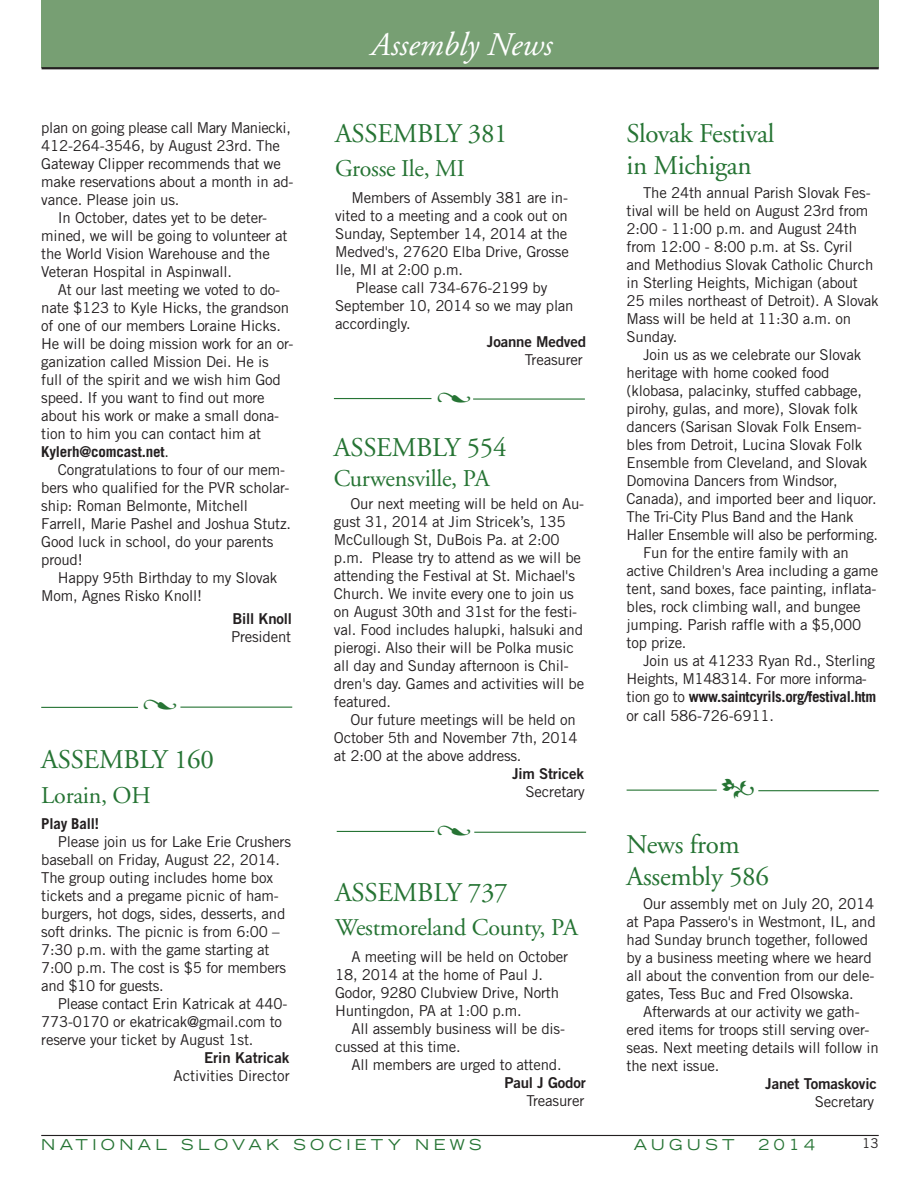
<style>
.page{position:relative;width:920px;height:1190px;background:#fff}
.page>*{position:absolute;margin:0;border:0;box-sizing:border-box;transform-origin:0 0}
.t1{font:italic 33px "Adobe Garamond";color:#fff}
.t2{font:27px/32.4px "Adobe Garamond";letter-spacing:-.01em;color:#267434}
.t3{font:24px "Adobe Garamond";letter-spacing:-.01em;color:#267434}
.t4{font:15px/18px "Trade Gothic";letter-spacing:-.015em;color:#231f20}
.t5{font:700 15px "Trade Gothic";letter-spacing:-.02em;color:#231f20}
.t6{font:15px "Trade Gothic Bold Two";letter-spacing:-.01em;color:#231f20}
.t7{font:expanded 15px "Trade Gothic LH";letter-spacing:.29em;color:#267434}
.t8{font:13.5px "Trade Gothic";color:#231f20}
.s1{font-weight:400}
</style>
<div class="page">
<div style="left:41px;top:0;width:837px;height:68px;background:#779f73"></div>
<hr style="left:42px;top:67px;width:836px;height:2px;background:#231f20">
<hr style="left:41px;top:1134px;width:837px;height:2px;background:#231f20">
<hr style="left:180px;top:706px;width:112px;height:1px;background:#267434">
<hr style="left:41px;top:706px;width:97px;height:2px;background:#267434">
<hr style="left:474px;top:831px;width:112px;height:1px;background:#267434">
<hr style="left:337px;top:830px;width:97px;height:2px;background:#267434">
<hr style="left:473px;top:398px;width:112px;height:1px;background:#267434">
<hr style="left:334px;top:398px;width:97px;height:1px;background:#267434">
<hr style="left:758px;top:790px;width:120px;height:1px;background:#267434">
<hr style="left:626px;top:789px;width:90px;height:1px;background:#267434">
<p class="t4" style="left:41px;top:120px;width:251px">plan on going please call Mary Maniecki,</p>
<p class="t4" style="left:41px;top:138px;width:240px">412-264-3546, by August 23rd. The</p>
<p class="t4" style="left:41px;top:156px;width:241px">Gateway Clipper recommends that we</p>
<p class="t4" style="left:41px;top:174px;width:254px">make reservations about a month in ad-</p>
<p class="t4" style="left:41px;top:192px;width:140px">vance. Please join us.</p>
<p class="t4" style="left:58px;top:210px;width:211px">In October, dates yet to be deter-</p>
<p class="t4" style="left:41px;top:228px;width:248px">mined, we will be going to volunteer at</p>
<p class="t4" style="left:41px;top:246px;width:230px">the World Vision Warehouse and the</p>
<p class="t4" style="left:41px;top:264px;width:192px">Veteran Hospital in Aspinwall.</p>
<p class="t4" style="left:58px;top:282px;width:224px">At our last meeting we voted to do-</p>
<p class="t4" style="left:41px;top:300px;width:249px">nate $123 to Kyle Hicks, the grandson</p>
<p class="t4" style="left:41px;top:318px;width:241px">of one of our members Loraine Hicks.</p>
<p class="t4" style="left:41px;top:336px;width:254px">He will be doing mission work for an or-</p>
<p class="t4" style="left:41px;top:354px;width:229px">ganization called Mission Dei. He is</p>
<p class="t4" style="left:41px;top:372px;width:241px">full of the spirit and we wish him God</p>
<p class="t4" style="left:41px;top:390px;width:225px">speed. If you want to find out more</p>
<p class="t4" style="left:41px;top:408px;width:239px">about his work or make a small dona-</p>
<p class="t4" style="left:41px;top:426px;width:221px">tion to him you can contact him at</p>
<p class="t5" style="left:41px;top:446px;width:129px">Kylerh@comcast.net<span class="s1">.</span></p>
<p class="t4" style="left:58px;top:462px;width:229px">Congratulations to four of our mem-</p>
<p class="t4" style="left:41px;top:480px;width:250px">bers who qualified for the PVR scholar-</p>
<p class="t4" style="left:41px;top:498px;width:208px">ship: Roman Belmonte, Mitchell</p>
<p class="t4" style="left:41px;top:516px;width:251px">Farrell, Marie Pashel and Joshua Stutz.</p>
<p class="t4" style="left:41px;top:534px;width:234px">Good luck in school, do your parents</p>
<p class="t4" style="left:41px;top:552px;width:43px">proud!</p>
<p class="t4" style="left:58px;top:570px;width:221px">Happy 95th Birthday to my Slovak</p>
<p class="t4" style="left:41px;top:588px;width:162px">Mom, Agnes Risko Knoll!</p>
<p class="t6" style="left:232px;top:612px;width:61px">Bill Knoll</p>
<p class="t4" style="left:231px;top:628px;width:62px">President</p>
<h2 class="t2" style="left:41px;top:746px;width:174px">ASSEMBLY 160</h2>
<h3 class="t3" style="left:41px;top:785px;width:111px">Lorain, OH</h3>
<p class="t5" style="left:41px;top:818px;width:59px">Play Ball!</p>
<p class="t4" style="left:41px;top:834px;width:251px;text-indent:17px">Please join us for Lake Erie Crushers baseball on Friday, August 22, 2014.<br>The group outing includes home box tickets and a pregame picnic of ham&shy;burgers, hot dogs, sides, desserts, and soft drinks. The picnic is from 6:00 – 7:30 p.m. with the game starting at 7:00 p.m. The cost is $5 for members and $10 for guests.</p>
<p class="t4" style="left:41px;top:996px;width:248px;text-indent:17px">Please contact Erin Katricak at 440-<br>773-0170 or ekatricak@gmail.com to reserve your ticket by August 1st.</p>
<p class="t6" style="left:204px;top:1052px;width:87px">Erin Katricak</p>
<p class="t4" style="left:173px;top:1068px;width:118px">Activities Director</p>
<h1 class="t1" style="left:369px;top:32px;width:183px">Assembly News</h1>
<h2 class="t2" style="left:335px;top:119px;width:174px">ASSEMBLY 381</h2>
<h3 class="t3" style="left:335px;top:159px;width:131px">Grosse Ile, MI</h3>
<p class="t4" style="left:335px;top:190px;width:235px;text-align:justify;text-indent:17px">Members of Assembly 381 are in&shy;vited to a meeting and a cook out on Sunday, September 14, 2014 at the Medved's, 27620 Elba Drive, Grosse Ile, MI at 2:00 p.m.</p>
<p class="t4" style="left:335px;top:280px;width:240px;text-indent:21px">Please call 734-676-2199 by<br>September 10, 2014 so we may plan accordingly.</p>
<p class="t6" style="left:487px;top:336px;width:101px">Joanne Medved</p>
<p class="t4" style="left:525px;top:352px;width:59px">Treasurer</p>
<h2 class="t2" style="left:334px;top:434px;width:174px">ASSEMBLY 554</h2>
<h3 class="t3" style="left:334px;top:469px;width:157px">Curwensville, PA</h3>
<p class="t4" style="left:334px;top:496px;width:252px;text-indent:17px">Our next meeting will be held on Au&shy;gust 31, 2014 at Jim Stricek’s, 135<br>McCullough St, DuBois Pa. at 2:00 p.m. Please try to attend as we will be attending the Festival at St. Michael's Church. We invite every one to join us on August 30th and 31st for the festi&shy;val. Food includes halupki, halsuki and pierogi. Also their will be Polka music all day and Sunday afternoon is Chil&shy;dren's day. Games and activities will be featured.</p>
<p class="t4" style="left:334px;top:712px;width:245px;text-indent:17px">Our future meetings will be held on<br>October 5th and November 7th, 2014 at 2:00 at the above address.</p>
<p class="t6" style="left:512px;top:768px;width:73px">Jim Stricek</p>
<p class="t4" style="left:525px;top:784px;width:61px">Secretary</p>
<h2 class="t2" style="left:335px;top:878px;width:174px">ASSEMBLY 737</h2>
<h3 class="t3" style="left:335px;top:918px;width:244px">Westmoreland County, PA</h3>
<p class="t4" style="left:335px;top:949px;width:234px;text-indent:17px">A meeting will be held on October<br>18, 2014 at the home of Paul J.<br>Godor, 9280 Clubview Drive, North<br>Huntingdon, PA at 1:00 p.m.</p>
<p class="t4" style="left:335px;top:1021px;width:231px;text-indent:17px">All assembly business will be dis&shy;cussed at this time.</p>
<p class="t4" style="left:351px;top:1057px;width:211px">All members are urged to attend.</p>
<p class="t6" style="left:504px;top:1077px;width:83px">Paul J Godor</p>
<p class="t4" style="left:526px;top:1093px;width:59px">Treasurer</p>
<h2 class="t2" style="left:626px;top:119px;width:149px">Slovak Festival in Michigan</h2>
<p class="t4" style="left:626px;top:185px;width:254px;text-indent:17px">The 24th annual Parish Slovak Fes&shy;tival will be held on August 23rd from<br>2:00 - 11:00 p.m. and August 24th from 12:00 - 8:00 p.m. at Ss. Cyril and Methodius Slovak Catholic Church in Sterling Heights, Michigan (about<br>25 miles northeast of Detroit). A Slovak<br>Mass will be held at 11:30 a.m. on<br>Sunday.</p>
<p class="t4" style="left:643px;top:347px;width:219px">Join us as we celebrate our Slovak</p>
<p class="t4" style="left:626px;top:365px;width:204px">heritage with home cooked food</p>
<p class="t4" style="left:626px;top:383px;width:237px">(klobasa, palacinky, stuffed cabbage,</p>
<p class="t4" style="left:626px;top:401px;width:233px">pirohy, gulas, and more), Slovak folk</p>
<p class="t4" style="left:626px;top:419px;width:237px">dancers (Sarisan Slovak Folk Ensem-</p>
<p class="t4" style="left:626px;top:437px;width:237px">bles from Detroit, Lucina Slovak Folk</p>
<p class="t4" style="left:626px;top:455px;width:242px">Ensemble from Cleveland, and Slovak</p>
<p class="t4" style="left:626px;top:473px;width:212px">Domovina Dancers from Windsor,</p>
<p class="t4" style="left:626px;top:491px;width:252px">Canada), and imported beer and liquor.</p>
<p class="t4" style="left:626px;top:509px;width:228px">The Tri-City Plus Band and the Hank</p>
<p class="t4" style="left:626px;top:527px;width:253px">Haller Ensemble will also be performing.</p>
<p class="t4" style="left:643px;top:545px;width:207px">Fun for the entire family with an</p>
<p class="t4" style="left:626px;top:563px;width:253px">active Children's Area including a game</p>
<p class="t4" style="left:626px;top:581px;width:251px">tent, sand boxes, face painting, inflata-</p>
<p class="t4" style="left:626px;top:599px;width:235px">bles, rock climbing wall, and bungee</p>
<p class="t4" style="left:626px;top:617px;width:236px">jumping. Parish raffle with a $5,000</p>
<p class="t4" style="left:626px;top:635px;width:61px">top prize.</p>
<p class="t4" style="left:643px;top:653px;width:233px">Join us at 41233 Ryan Rd., Sterling</p>
<p class="t4" style="left:626px;top:671px;width:242px">Heights, M148314. For more informa-</p>
<p class="t5" style="left:626px;top:691px;width:251px"><span class="s1">tion go to</span> www.saintcyrils.org/festival.htm</p>
<p class="t4" style="left:626px;top:707px;width:149px">or call 586-726-6911.</p>
<h2 class="t2" style="left:626px;top:830px;width:144px">News from<br>Assembly 586</h2>
<p class="t4" style="left:626px;top:896px;width:251px;text-indent:17px">Our assembly met on July 20, 2014 at Papa Passero's in Westmont, IL, and had Sunday brunch together, followed by a business meeting where we heard all about the convention from our dele&shy;gates, Tess Buc and Fred Olsowska.</p>
<p class="t4" style="left:626px;top:1004px;width:253px;text-indent:17px">Afterwards at our activity we gath&shy;ered items for troops still serving over&shy;seas. Next meeting details will follow in the next issue.</p>
<p class="t6" style="left:765px;top:1078px;width:113px">Janet Tomaskovic</p>
<p class="t4" style="left:814px;top:1094px;width:61px">Secretary</p>
<p class="t7" style="left:41px;top:1138px;width:442px">NATIONAL SLOVAK SOCIETY NEWS</p>
<p class="t7" style="left:633px;top:1138px;width:102px">AUGUST</p>
<p class="t7" style="left:758px;top:1138px;width:58px">2014</p>
<p class="t8" style="left:862px;top:1138px;width:18px">13</p>
</div>
